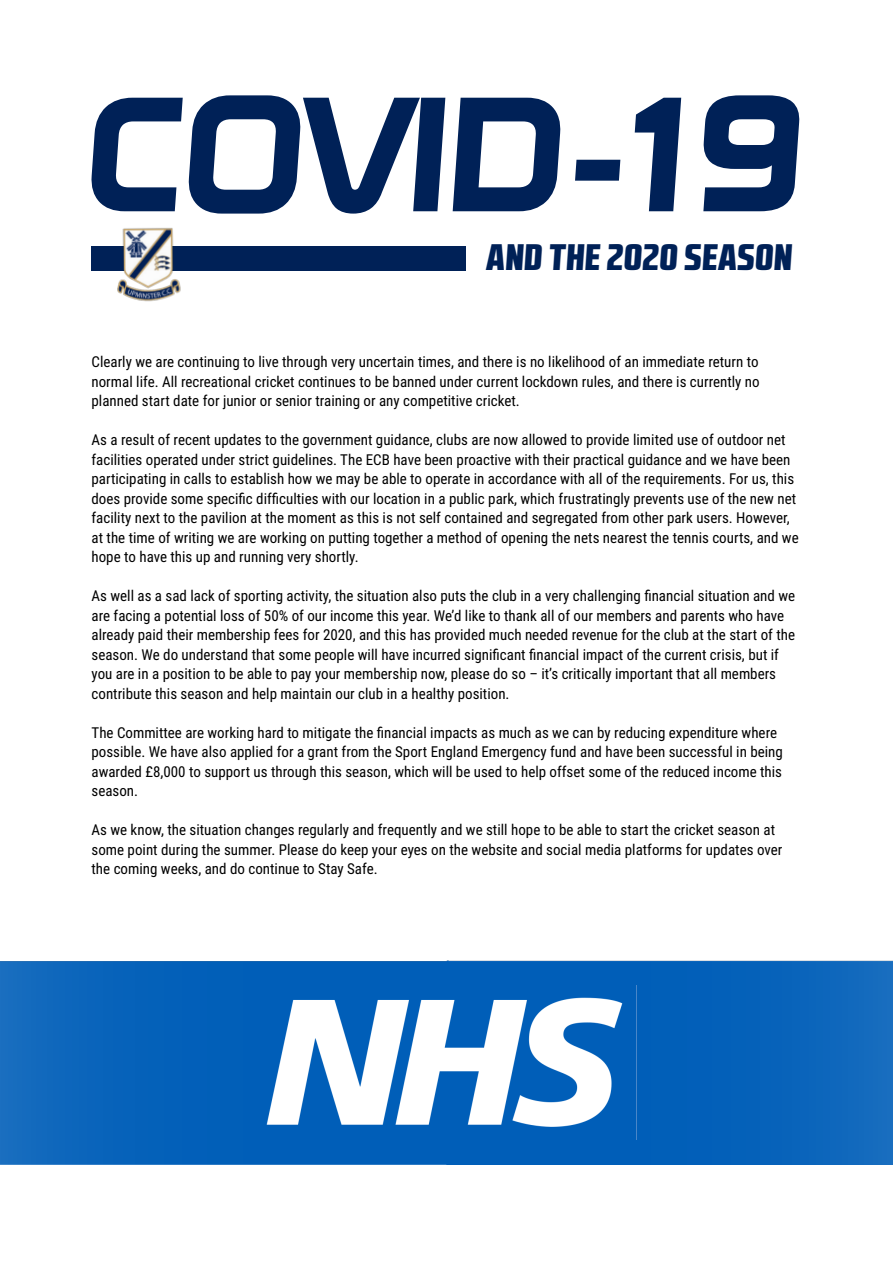
<style>
.page{position:relative;width:893px;height:1263px;background:#fff}
.page>*{position:absolute;margin:0;border:0;box-sizing:border-box;transform-origin:0 0}
.t1{font:700 163.65px "Space BT";color:#002157}
.t2{font:900 36.9px "RB No 2.1 b";color:#002157;scale:1.09 1}
.t3{font:15px/19.5px "Roboto Condensed";color:#000}
</style>
<div class="page">
<img style="left:0;top:960px;width:893px;height:205px">
<img style="left:256px;top:985px;width:381px;height:154px">
<div style="left:92px;top:246px;width:374px;height:24px;background:#002157"></div>
<img style="left:111px;top:227px;width:76px;height:75px">
<h1 class="t1" style="left:82px;top:87px;width:732px">COVID-19</h1>
<h2 class="t2" style="left:486px;top:243px;width:284px">AND THE 2020 SEASON</h2>
<p class="t3" style="left:92px;top:354px;width:670px;text-align:justify">Clearly we are continuing to live through very uncertain times, and there is no likelihood of an immediate return to normal life. All recreational cricket continues to be banned under current lockdown rules, and there is currently no planned start date for junior or senior training or any competitive cricket.</p>
<p class="t3" style="left:92px;top:432px;width:709px">As a result of recent updates to the government guidance, clubs are now allowed to provide limited use of outdoor net facilities operated under strict guidelines. The ECB have been proactive with their practical guidance and we have been participating in calls to establish how we may be able to operate in accordance with all of the requirements. For us, this does provide some specific difficulties with our location in a public park, which frustratingly prevents use of the new net facility next to the pavilion at the moment as this is not self contained and segregated from other park users. However, at the time of writing we are working on putting together a method of opening the nets nearest the tennis courts, and we hope to have this up and running very shortly.</p>
<p class="t3" style="left:92px;top:588px;width:705px">As well as a sad lack of sporting activity, the situation also puts the club in a very challenging financial situation and we are facing a potential loss of 50% of our income this year. We’d like to thank all of our members and parents who have already paid their membership fees for 2020, and this has provided much needed revenue for the club at the start of the season. We do understand that some people will have incurred significant financial impact of the current crisis, but if you are in a position to be able to pay your membership now, please do so – it’s critically important that all members contribute this season and help maintain our club in a healthy position.</p>
<p class="t3" style="left:92px;top:724px;width:693px">The Committee are working hard to mitigate the financial impacts as much as we can by reducing expenditure where possible. We have also applied for a grant from the Sport England Emergency fund and have been successful in being awarded £8,000 to support us through this season, which will be used to help offset some of the reduced income this season.</p>
<p class="t3" style="left:92px;top:822px;width:692px">As we know, the situation changes regularly and frequently and we still hope to be able to start the cricket season at some point during the summer. Please do keep your eyes on the website and social media platforms for updates over the coming weeks, and do continue to Stay Safe.</p>
</div>
